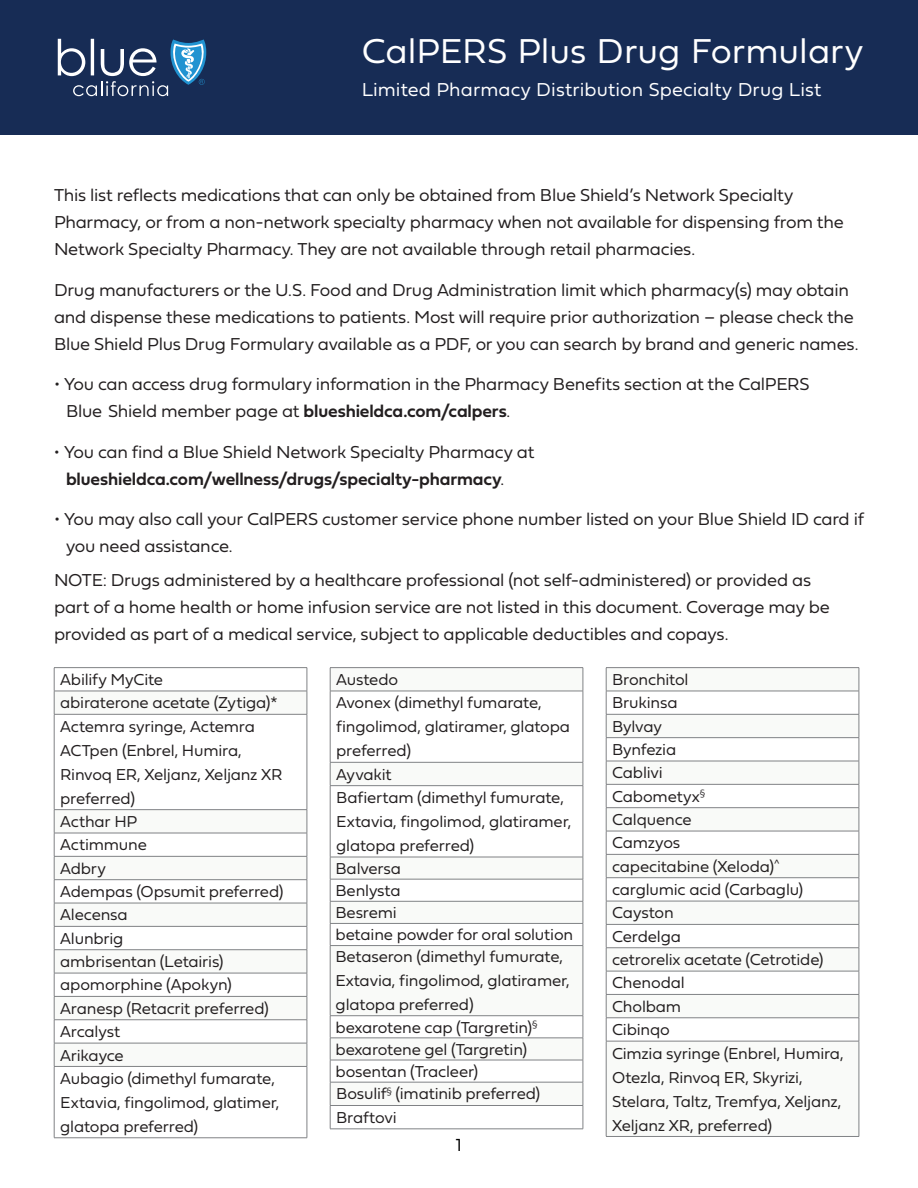
<style>
.page{position:relative;width:918px;height:1188px;background:#fff}
.page>*{position:absolute;margin:0;border:0;box-sizing:border-box;transform-origin:0 0}
.t1{font:36px "Fieldwork Geo Light";color:#fff}
.t2{font:19.5px "Fieldwork Geo Light";letter-spacing:.005em;color:#fff}
.t3{font:18px/27px "Fieldwork Geo Light";letter-spacing:-.015em;color:#231f20}
.t4{font:18px "Fieldwork Geo Demibold";letter-spacing:-.01em;color:#231f20}
.t5{font:18px "Fieldwork Geo Light";color:#000}
.t6{font:16.5px/23.5px "Fieldwork Geo Light";letter-spacing:-.01em;color:#231f20}
.s1{font-family:"Fieldwork Geo Light"}
</style>
<div class="page">
<div style="left:0;top:0;width:918px;height:135px;background:#172c55"></div>
<svg style="left:58px;top:39px;width:148px;height:57px"></svg>
<svg style="left:55px;top:668px;width:252px;height:470px"></svg>
<svg style="left:55px;top:692px;width:252px;height:374px"></svg>
<hr style="left:54px;top:667px;width:253px;height:1px;background:#808285">
<hr style="left:54px;top:691px;width:253px;height:1px;background:#808285">
<svg style="left:54px;top:668px;width:1px;height:46px"></svg>
<svg style="left:307px;top:668px;width:1px;height:46px"></svg>
<hr style="left:54px;top:714px;width:253px;height:1px;background:#808285">
<hr style="left:54px;top:715px;width:1px;height:94px;background:#808285">
<hr style="left:307px;top:715px;width:1px;height:94px;background:#808285">
<hr style="left:54px;top:809px;width:253px;height:1px;background:#808285">
<hr style="left:54px;top:833px;width:253px;height:1px;background:#808285">
<hr style="left:54px;top:856px;width:253px;height:1px;background:#808285">
<hr style="left:54px;top:879px;width:253px;height:1px;background:#808285">
<hr style="left:54px;top:903px;width:253px;height:1px;background:#808285">
<hr style="left:54px;top:926px;width:253px;height:1px;background:#808285">
<hr style="left:54px;top:949px;width:253px;height:1px;background:#808285">
<hr style="left:54px;top:973px;width:253px;height:1px;background:#808285">
<hr style="left:54px;top:996px;width:253px;height:1px;background:#808285">
<hr style="left:54px;top:1019px;width:253px;height:1px;background:#808285">
<hr style="left:54px;top:1043px;width:253px;height:1px;background:#808285">
<svg style="left:54px;top:810px;width:1px;height:256px"></svg>
<svg style="left:307px;top:810px;width:1px;height:256px"></svg>
<hr style="left:54px;top:1066px;width:253px;height:1px;background:#808285">
<hr style="left:54px;top:1067px;width:1px;height:71px;background:#808285">
<hr style="left:307px;top:1067px;width:1px;height:71px;background:#808285">
<hr style="left:54px;top:1138px;width:253px;height:1px;background:#808285">
<svg style="left:331px;top:668px;width:252px;height:23px"></svg>
<svg style="left:331px;top:692px;width:252px;height:437px"></svg>
<hr style="left:330px;top:1129px;width:253px;height:1px;background:#808285">
<hr style="left:330px;top:667px;width:253px;height:1px;background:#808285">
<svg style="left:330px;top:668px;width:1px;height:23px"></svg>
<svg style="left:583px;top:668px;width:1px;height:23px"></svg>
<hr style="left:330px;top:691px;width:253px;height:1px;background:#808285">
<hr style="left:330px;top:691px;width:1px;height:71px;background:#808285">
<hr style="left:583px;top:691px;width:1px;height:71px;background:#808285">
<hr style="left:330px;top:762px;width:253px;height:1px;background:#808285">
<svg style="left:330px;top:763px;width:1px;height:22px"></svg>
<svg style="left:583px;top:763px;width:1px;height:22px"></svg>
<hr style="left:330px;top:785px;width:253px;height:1px;background:#808285">
<hr style="left:330px;top:786px;width:1px;height:71px;background:#808285">
<hr style="left:583px;top:786px;width:1px;height:71px;background:#808285">
<hr style="left:330px;top:857px;width:253px;height:1px;background:#808285">
<hr style="left:330px;top:879px;width:253px;height:1px;background:#808285">
<hr style="left:330px;top:901px;width:253px;height:1px;background:#808285">
<hr style="left:330px;top:923px;width:253px;height:1px;background:#808285">
<svg style="left:330px;top:857px;width:1px;height:88px"></svg>
<svg style="left:583px;top:857px;width:1px;height:88px"></svg>
<hr style="left:330px;top:945px;width:253px;height:1px;background:#808285">
<hr style="left:330px;top:946px;width:1px;height:70px;background:#808285">
<hr style="left:583px;top:946px;width:1px;height:70px;background:#808285">
<hr style="left:330px;top:1015px;width:253px;height:1px;background:#808285">
<hr style="left:330px;top:1038px;width:253px;height:1px;background:#808285">
<hr style="left:330px;top:1060px;width:253px;height:1px;background:#808285">
<hr style="left:330px;top:1082px;width:253px;height:1px;background:#808285">
<svg style="left:330px;top:1016px;width:1px;height:113px"></svg>
<svg style="left:583px;top:1016px;width:1px;height:113px"></svg>
<hr style="left:330px;top:1105px;width:253px;height:1px;background:#808285">
<svg style="left:607px;top:668px;width:252px;height:468px"></svg>
<svg style="left:607px;top:692px;width:252px;height:349px"></svg>
<hr style="left:606px;top:667px;width:253px;height:1px;background:#808285">
<hr style="left:606px;top:691px;width:253px;height:1px;background:#808285">
<hr style="left:606px;top:714px;width:253px;height:1px;background:#808285">
<hr style="left:606px;top:737px;width:253px;height:1px;background:#808285">
<hr style="left:606px;top:761px;width:253px;height:1px;background:#808285">
<hr style="left:606px;top:784px;width:253px;height:1px;background:#808285">
<hr style="left:606px;top:807px;width:253px;height:1px;background:#808285">
<hr style="left:606px;top:831px;width:253px;height:1px;background:#808285">
<hr style="left:606px;top:854px;width:253px;height:1px;background:#808285">
<hr style="left:606px;top:877px;width:253px;height:1px;background:#808285">
<hr style="left:606px;top:901px;width:253px;height:1px;background:#808285">
<hr style="left:606px;top:924px;width:253px;height:1px;background:#808285">
<hr style="left:606px;top:947px;width:253px;height:1px;background:#808285">
<hr style="left:606px;top:971px;width:253px;height:1px;background:#808285">
<hr style="left:606px;top:994px;width:253px;height:1px;background:#808285">
<hr style="left:606px;top:1018px;width:253px;height:1px;background:#808285">
<svg style="left:606px;top:668px;width:1px;height:373px"></svg>
<svg style="left:859px;top:668px;width:1px;height:373px"></svg>
<hr style="left:606px;top:1041px;width:253px;height:1px;background:#808285">
<hr style="left:606px;top:1041px;width:1px;height:95px;background:#808285">
<hr style="left:859px;top:1041px;width:1px;height:95px;background:#808285">
<hr style="left:606px;top:1136px;width:253px;height:1px;background:#808285">
<h1 class="t1" style="left:362px;top:23px;width:503px">CalPERS Plus Drug Formulary</h1>
<p class="t2" style="left:362px;top:74px;width:461px">Limited Pharmacy Distribution Specialty Drug List</p>
<p class="t3" style="left:54px;top:181px;width:791px">This list reflects medications that can only be obtained from Blue Shield’s Network Specialty<br>Pharmacy, or from a non-network specialty pharmacy when not available for dispensing from the<br>Network Specialty Pharmacy. They are not available through retail pharmacies.</p>
<p class="t3" style="left:54px;top:276px;width:806px">Drug manufacturers or the U.S. Food and Drug Administration limit which pharmacy(s) may obtain and dispense these medications to patients. Most will require prior authorization – please check the<br>Blue Shield Plus Drug Formulary available as a PDF, or you can search by brand and generic names.</p>
<p class="t3" style="left:54px;top:370px;width:757px">• You can access drug formulary information in the Pharmacy Benefits section at the CalPERS</p>
<p class="t4" style="left:66px;top:397px;width:446px"><span class="s1">Blue Shield member page at</span> blueshieldca.com/calpers<span class="s1">.</span></p>
<p class="t3" style="left:54px;top:438px;width:482px">• You can find a Blue Shield Network Specialty Pharmacy at</p>
<p class="t4" style="left:66px;top:465px;width:440px">blueshieldca.com/wellness/drugs/specialty-pharmacy<span class="s1">.</span></p>
<p class="t3" style="left:66px;top:505px;width:800px;text-indent:-12px">• You may also call your CalPERS customer service phone number listed on your Blue Shield ID card if you need assistance.</p>
<p class="t3" style="left:54px;top:566px;width:778px">NOTE: Drugs administered by a healthcare professional (not self-administered) or provided as part of a home health or home infusion service are not listed in this document. Coverage may be provided as part of a medical service, subject to applicable deductibles and copays.</p>
<p class="t6" style="left:60px;top:667px;width:225px">Abilify MyCite<br>abiraterone acetate (Zytiga)*<br>Actemra syringe, Actemra<br>ACTpen (Enbrel, Humira,<br>Rinvoq ER, Xeljanz, Xeljanz XR preferred)<br>Acthar HP<br>Actimmune<br>Adbry<br>Adempas (Opsumit preferred)<br>Alecensa<br>Alunbrig<br>ambrisentan (Letairis) apomorphine (Apokyn)<br>Aranesp (Retacrit preferred)<br>Arcalyst<br>Arikayce<br>Aubagio (dimethyl fumarate,<br>Extavia, fingolimod, glatimer, glatopa preferred)</p>
<p class="t6" style="left:336px;top:667px;width:239px;line-height:23.1px">Austedo<br>Avonex (dimethyl fumarate, fingolimod, glatiramer, glatopa preferred)<br>Ayvakit<br>Bafiertam (dimethyl fumurate,<br>Extavia, fingolimod, glatiramer, glatopa preferred)<br>Balversa<br>Benlysta<br>Besremi<br>betaine powder for oral solution<br>Betaseron (dimethyl fumurate,</p>
<p class="t6" style="left:612px;top:667px;width:233px">Bronchitol<br>Brukinsa<br>Bylvay<br>Bynfezia<br>Cablivi<br>Cabometyx<sup>§<br></sup>Calquence<br>Camzyos<br>capecitabine (Xeloda)<sup>^ </sup>carglumic acid (Carbaglu)<br>Cayston<br>Cerdelga<br>cetrorelix acetate (Cetrotide)<br>Chenodal<br>Cholbam<br>Cibinqo<br>Cimzia syringe (Enbrel, Humira,<br>Otezla, Rinvoq ER, Skyrizi,<br>Stelara, Taltz, Tremfya, Xeljanz,<br>Xeljanz XR, preferred)</p>
<p class="t6" style="left:336px;top:968px;width:236px;line-height:24px">Extavia, fingolimod, glatiramer, glatopa preferred)</p>
<p class="t6" style="left:336px;top:1015px;width:206px;line-height:22.6px">bexarotene cap (Targretin)<sup>§ </sup>bexarotene gel (Targretin) bosentan (Tracleer)<br>Bosulif<sup>§</sup> (imatinib preferred)<br>Braftovi</p>
<p class="t5" style="left:456px;top:1134px;width:8px">1</p>
</div>
